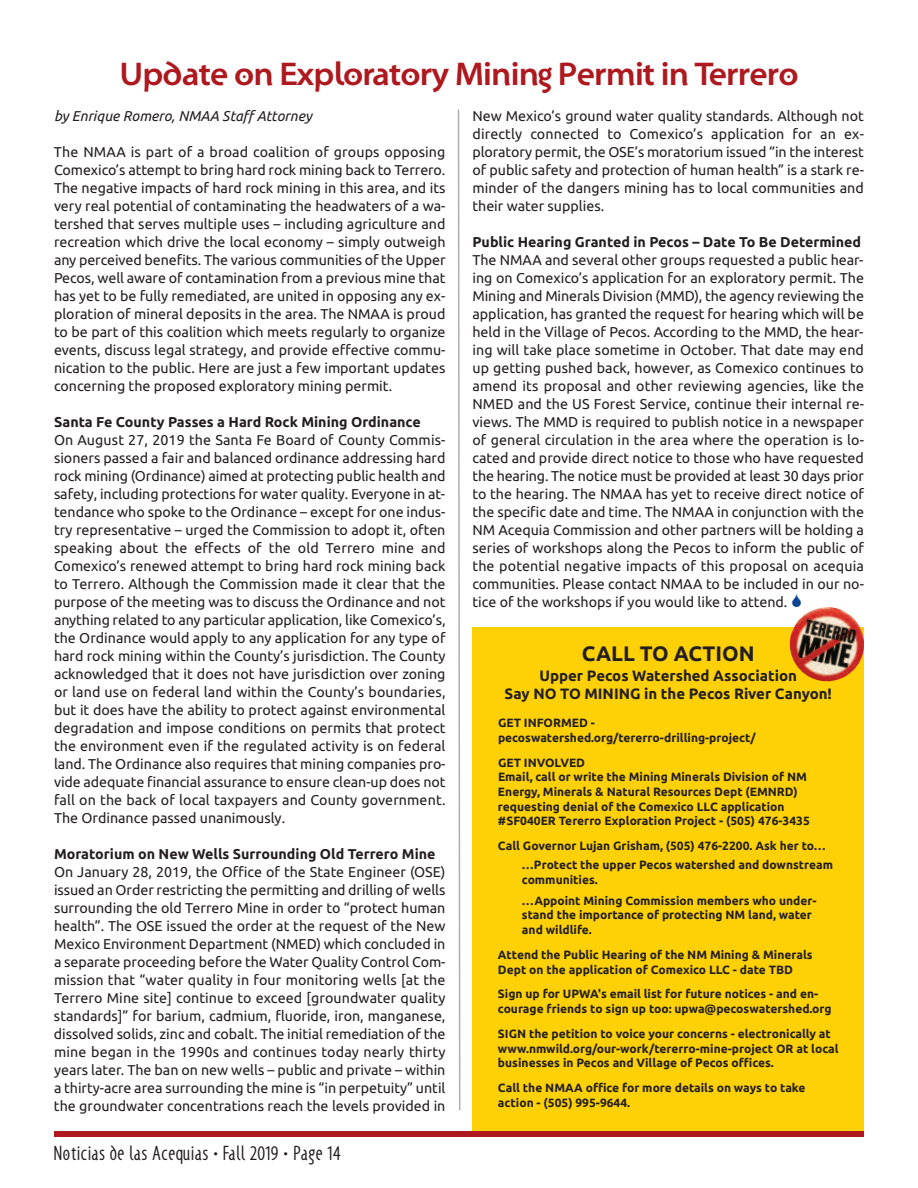
<style>
.page{position:relative;width:918px;height:1188px;background:#fff}
.page>*{position:absolute;margin:0;border:0;box-sizing:border-box;transform-origin:0 0}
.t1{font:700 33px "Santana";letter-spacing:-.025em;color:#ad191e}
.t2{font:condensed 21px "Santana";letter-spacing:.05em;color:#231f20}
.t3{font:700 21px "Ubuntu";color:#231f20}
.t4{font:700 15px/18px "Ubuntu";color:#231f20;text-align:center}
.t5{font:14.25px/18px "Ubuntu";color:#231f20;text-align:justify}
.t6{font:700 14.25px "Ubuntu";color:#231f20}
.t7{font:italic 14.25px "Ubuntu";color:#231f20}
.t8{font:700 12px/14.7px "Ubuntu";color:#231f20}
</style>
<div class="page">
<svg style="left:457px;top:109px;width:4px;height:1001px"></svg>
<div style="left:472px;top:627px;width:392px;height:507px;background:#fed006"></div>
<div style="left:54px;top:1131px;width:810px;height:6px;background:#ad191e"></div>
<img style="left:789px;top:607px;width:75px;height:75px">
<h1 class="t1" style="left:119px;top:54px;width:681px">Update on Exploratory Mining Permit in Terrero</h1>
<p class="t7" style="left:54px;top:107px;width:259px">by Enrique Romero, NMAA StaffAttorney</p>
<p class="t5" style="left:54px;top:142px;width:393px">The NMAA is part of a broad coalition of groups opposing Comexico’s attempt to bring hard rock mining back to Terrero.<br>The negative impacts of hard rock mining in this area, and its very real potential of contaminating the headwaters of a wa&shy;tershed that serves multiple uses – including agriculture and recreation which drive the local economy – simply outweigh any perceived benefits. The various communities of the Upper Pecos, well aware of contamination from a previous mine that has yet to be fully remediated, are united in opposing any ex&shy;ploration of mineral deposits in the area. The NMAA is proud to be part of this coalition which meets regularly to organize events, discuss legal strategy, and provide effective commu&shy;nication to the public. Here are just a few important updates concerning the proposed exploratory mining permit.</p>
<p class="t6" style="left:54px;top:413px;width:368px">Santa Fe County passes a Hard Rock Mining Ordinance</p>
<p class="t5" style="left:54px;top:430px;width:393px">On August 27, 2019 the Santa Fe Board of County Commis&shy;sioners passed a fair and balanced ordinance addressing hard rock mining (Ordinance) aimed at protecting public health and safety, including protections for water quality. Everyone in at&shy;tendance who spoke to the Ordinance – except for one indus&shy;try representative – urged the Commission to adopt it, often speaking about the effects of the old Terrero mine and Comexico’s renewed attempt to bring hard rock mining back to Terrero. Although the Commission made it clear that the purpose of the meeting was to discuss the Ordinance and not anything related to any particular application, like Comexico’s, the Ordinance would apply to any application for any type of hard rock mining within the County’s jurisdiction. The County acknowledged that it does not have jurisdiction over zoning or land use on federal land within the County’s boundaries, but it does have the ability to protect against environmental degradation and impose conditions on permits that protect the environment even if the regulated activity is on federal land. The Ordinance also requires that mining companies pro&shy;vide adequate financial assurance to ensure clean-up does not fall on the back of local taxpayers and County government.<br>The Ordinance passed unanimously.</p>
<p class="t6" style="left:54px;top:845px;width:383px">Moratorium on New Wells Surrounding Old Terrero Mine</p>
<p class="t5" style="left:54px;top:862px;width:393px">On January 28, 2019, the Office of the State Engineer (OSE) issued an Order restricting the permitting and drilling of wells surrounding the old Terrero Mine in order to “protect human health”. The OSE issued the order at the request of the New Mexico Environment Department (NMED) which concluded in a separate proceeding before the Water Quality Control Com&shy;mission that “water quality in four monitoring wells [at the Terrero Mine site] continue to exceed [groundwater quality standards]” for barium, cadmium, fluoride, iron, manganese, dissolved solids, zinc and cobalt. The initial remediation of the mine began in the 1990s and continues today nearly thirty years later. The ban on new wells – public and private – within a thirty-acre area surrounding the mine is “in perpetuity” until the groundwater concentrations reach the levels provided in</p>
<h2 class="t2" style="left:54px;top:1143px;width:288px">Noticias de las Acequias • Fall 2019 • Page 14</h2>
<p class="t5" style="left:472px;top:106px;width:393px">New Mexico’s ground water quality standards. Although not directly connected to Comexico’s application for an ex&shy;ploratory permit, the OSE’s moratorium issued “in the interest of public safety and protection of human health” is a stark re&shy;minder of the dangers mining has to local communities and their water supplies.</p>
<p class="t6" style="left:472px;top:233px;width:390px">public Hearing Granted in pecos – date To Be determined</p>
<p class="t5" style="left:472px;top:250px;width:393px">The NMAA and several other groups requested a public hear&shy;ing on Comexico’s application for an exploratory permit. The Mining and Minerals Division (MMD), the agency reviewing the application, has granted the request for hearing which will be held in the Village of Pecos. According to the MMD, the hear&shy;ing will take place sometime in October. That date may end up getting pushed back, however, as Comexico continues to amend its proposal and other reviewing agencies, like the NMED and the US Forest Service, continue their internal re&shy;views. The MMD is required to publish notice in a newspaper of general circulation in the area where the operation is lo&shy;cated and provide direct notice to those who have requested the hearing. The notice must be provided at least 30 days prior to the hearing. The NMAA has yet to receive direct notice of the specific date and time. The NMAA in conjunction with the NM Acequia Commission and other partners will be holding a series of workshops along the Pecos to inform the public of the potential negative impacts of this proposal on acequia communities. Please contact NMAA to be included in our no&shy;tice of the workshops if you would like to attend.</p>
<h2 class="t3" style="left:582px;top:640px;width:174px">CALL TO ACTION</h2>
<p class="t4" style="left:505px;top:666px;width:329px">upper pecos Watershed Association<br>Say NO TO MINING in the pecos River Canyon!</p>
<p class="t8" style="left:498px;top:715px;width:259px">GET INFORMEd - pecoswatershed.org/tererro-drilling-project/</p>
<p class="t8" style="left:498px;top:755px;width:313px">GET INvOLvEd<br>Email, call or write the Mining Minerals division of NM Energy, Minerals &amp; Natural Resources dept (EMNRd) requesting denial of the Comexico LLC application #SF040ER Tererro Exploration project - (505) 476-3435</p>
<p class="t8" style="left:522px;top:836px;width:313px;line-height:19.2px;text-indent:-24px">Call Governor Lujan Grisham, (505) 476-2200. Ask her to… …protect the upper pecos watershed and downstream</p>
<p class="t8" style="left:522px;top:869px;width:296px;line-height:20.4px">communities.<br>…Appoint Mining Commission members who under-</p>
<p class="t8" style="left:522px;top:907px;width:292px">stand the importance of protecting NM land, water and wildlife.</p>
<p class="t8" style="left:498px;top:947px;width:316px">Attend the public Hearing of the NM Mining &amp; Minerals dept on the application of Comexico LLC - date TBd</p>
<p class="t8" style="left:498px;top:987px;width:335px">Sign up for upWA's email list for future notices - and en&shy;courage friends to sign up too: upwa@pecoswatershed.org</p>
<p class="t8" style="left:498px;top:1026px;width:342px">SIGN the petition to voice your concerns - electronically at www.nmwild.org/our-work/tererro-mine-project OR at local businesses in pecos and village of pecos offices.</p>
<p class="t8" style="left:498px;top:1081px;width:309px">Call the NMAA office for more details on ways to take action - (505) 995-9644.</p>
</div>
